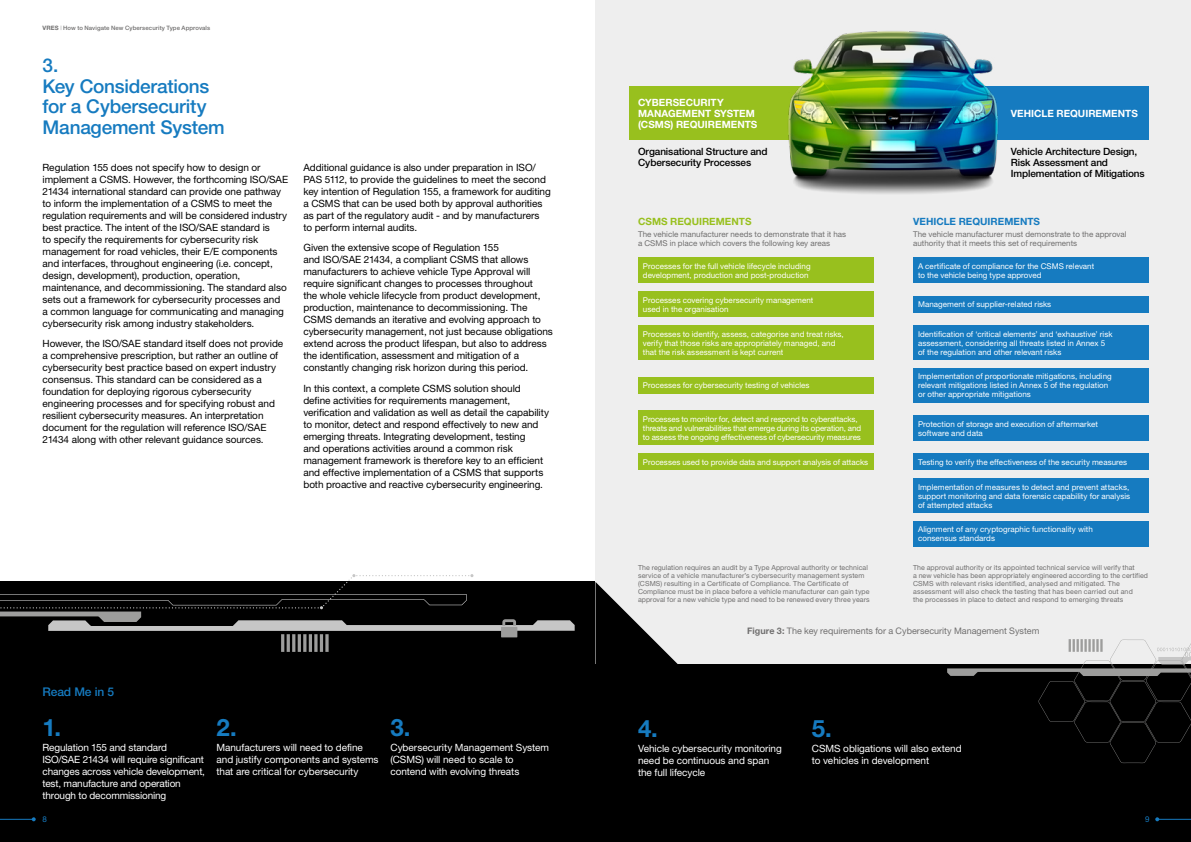
<style>
.page{position:relative;width:1191px;height:842px;background:#fff}
.page>*{position:absolute;margin:0;border:0;box-sizing:border-box;transform-origin:0 0}
.t1{font:700 24px "Helvetica Neue";color:#167bc0}
.t2{font:500 19px/21px "Helvetica Neue";letter-spacing:-.01em;color:#167bc0}
.t3{font:500 12px "Helvetica Neue";letter-spacing:-.01em;color:#167bc0}
.t4{font:10px/12px "Helvetica Neue";letter-spacing:-.005em;color:#000}
.t5{font:10px/12px "Helvetica Neue";letter-spacing:-.01em;color:#fff}
.t6{font:500 10px/11px "Helvetica Neue";letter-spacing:-.01em;color:#000}
.t7{font:700 10px/11px "Helvetica Neue";color:#fff}
.t8{font:700 10px "Helvetica Neue";color:#167bc0}
.t9{font:700 10px "Helvetica Neue";color:#98c01e}
.t10{font:9px "Helvetica Neue";color:#706f6f}
.t11{font:8px/9px "Helvetica Neue";color:#fff}
.t12{font:8px/9px "Helvetica Neue";letter-spacing:.005em;color:#706f6f}
.t13{font:8px "Helvetica Neue";color:#167bc0}
.t14{font:7px/8px "Helvetica Neue";letter-spacing:.01em;color:#706f6f}
.t15{font:500 6px "Helvetica Neue";letter-spacing:.015em;color:#706f6f}
.s1{font-weight:700}
.s2{font-weight:300}
</style>
<div class="page">
<div style="left:0;top:582px;width:1191px;height:260px;background:#000"></div>
<div style="left:595px;top:0;width:596px;height:664px;background:#eee"></div>
<div style="left:629px;top:87px;width:217px;height:53px;background:#98c01e"></div>
<div style="left:931px;top:87px;width:217px;height:53px;background:#167bc0"></div>
<svg style="left:595px;top:582px;width:83px;height:82px"></svg>
<img style="left:736px;top:31px;width:314px;height:163px">
<svg style="left:947px;top:639px;width:244px;height:124px"></svg>
<svg style="left:0;top:574px;width:574px;height:78px"></svg>
<div style="left:913px;top:258px;width:235px;height:25px;background:#167bc0"></div>
<div style="left:913px;top:296px;width:235px;height:16px;background:#167bc0"></div>
<div style="left:913px;top:325px;width:235px;height:35px;background:#167bc0"></div>
<div style="left:913px;top:368px;width:235px;height:34px;background:#167bc0"></div>
<div style="left:913px;top:415px;width:235px;height:26px;background:#167bc0"></div>
<div style="left:913px;top:454px;width:235px;height:16px;background:#167bc0"></div>
<div style="left:913px;top:478px;width:235px;height:35px;background:#167bc0"></div>
<div style="left:913px;top:521px;width:235px;height:25px;background:#167bc0"></div>
<div style="left:638px;top:258px;width:235px;height:25px;background:#98c01e"></div>
<div style="left:638px;top:292px;width:235px;height:25px;background:#98c01e"></div>
<div style="left:638px;top:325px;width:235px;height:35px;background:#98c01e"></div>
<div style="left:638px;top:377px;width:235px;height:16px;background:#98c01e"></div>
<div style="left:638px;top:411px;width:235px;height:34px;background:#98c01e"></div>
<div style="left:638px;top:454px;width:235px;height:16px;background:#98c01e"></div>
<hr style="left:1157px;top:819px;width:34px;height:1px;background:#167bc0">
<svg style="left:1155px;top:817px;width:4px;height:4px"></svg>
<hr style="left:0;top:819px;width:34px;height:1px;background:#167bc0">
<svg style="left:32px;top:817px;width:4px;height:4px"></svg>
<p class="t15" style="left:43px;top:24px;width:169px"><span class="s1">VRES</span> <span class="s2">|</span> How to Navigate New Cybersecurity Type Approvals</p>
<h2 class="t2" style="left:43px;top:54px;width:184px">3.<br>Key Considerations for a Cybersecurity<br>Management System</h2>
<p class="t4" style="left:43px;top:161px;width:247px">Regulation 155 does not specify how to design or implement a CSMS. However, the forthcoming ISO/SAE 21434 international standard can provide one pathway to inform the implementation of a CSMS to meet the regulation requirements and will be considered industry best practice. The intent of the ISO/SAE standard is<br>to specify the requirements for cybersecurity risk management for road vehicles, their E/E components and interfaces, throughout engineering (i.e. concept, design, development), production, operation, maintenance, and decommissioning. The standard also sets out a framework for cybersecurity processes and<br>a common language for communicating and managing cybersecurity risk among industry stakeholders.</p>
<p class="t4" style="left:43px;top:338px;width:242px">However, the ISO/SAE standard itself does not provide a comprehensive prescription, but rather an outline of cybersecurity best practice based on expert industry consensus. This standard can be considered as a foundation for deploying rigorous cybersecurity engineering processes and for specifying robust and resilient cybersecurity measures. An interpretation document for the regulation will reference ISO/SAE 21434 along with other relevant guidance sources.</p>
<p class="t4" style="left:303px;top:161px;width:249px">Additional guidance is also under preparation in ISO/ PAS 5112, to provide the guidelines to meet the second key intention of Regulation 155, a framework for auditing a CSMS that can be used both by approval authorities as part of the regulatory audit - and by manufacturers<br>to perform internal audits.</p>
<p class="t4" style="left:303px;top:242px;width:251px">Given the extensive scope of Regulation 155<br>and ISO/SAE 21434, a compliant CSMS that allows manufacturers to achieve vehicle Type Approval will require significant changes to processes throughout<br>the whole vehicle lifecycle from product development, production, maintenance to decommissioning. The CSMS demands an iterative and evolving approach to cybersecurity management, not just because obligations extend across the product lifespan, but also to address the identification, assessment and mitigation of a constantly changing risk horizon during this period.</p>
<p class="t4" style="left:303px;top:382px;width:247px">In this context, a complete CSMS solution should define activities for requirements management, verification and validation as well as detail the capability to monitor, detect and respond effectively to new and emerging threats. Integrating development, testing<br>and operations activities around a common risk management framework is therefore key to an efficient and effective implementation of a CSMS that supports both proactive and reactive cybersecurity engineering.</p>
<p class="t3" style="left:43px;top:684px;width:73px">Read Me in 5</p>
<h1 class="t1" style="left:43px;top:713px;width:20px">1.</h1>
<p class="t5" style="left:43px;top:741px;width:164px">Regulation 155 and standard ISO/SAE 21434 will require significant changes across vehicle development, test, manufacture and operation through to decommissioning</p>
<h1 class="t1" style="left:216px;top:713px;width:22px">2.</h1>
<p class="t5" style="left:216px;top:741px;width:164px">Manufacturers will need to define and justify components and systems that are critical for cybersecurity</p>
<h1 class="t1" style="left:390px;top:713px;width:22px">3.</h1>
<p class="t5" style="left:390px;top:741px;width:160px">Cybersecurity Management System (CSMS) will need to scale to contend with evolving threats</p>
<p class="t7" style="left:638px;top:97px;width:121px">CYBERSECURITY<br>MANAGEMENT SYSTEM (CSMS) REQUIREMENTS</p>
<p class="t6" style="left:638px;top:146px;width:131px">Organisational Structure and<br>Cybersecurity Processes</p>
<p class="t6" style="left:1011px;top:146px;width:135px">Vehicle Architecture Design,<br>Risk Assessment and<br>Implementation of Mitigations</p>
<p class="t7" style="left:1011px;top:108px;width:128px">VEHICLE REQUIREMENTS</p>
<p class="t9" style="left:638px;top:216px;width:115px">CSMS REQUIREMENTS</p>
<p class="t12" style="left:638px;top:230px;width:210px">The vehicle manufacturer needs to demonstrate that it has a CSMS in place which covers the following key areas</p>
<p class="t11" style="left:643px;top:262px;width:169px">Processes for the full vehicle lifecycle including development, production and post-production</p>
<p class="t11" style="left:643px;top:295px;width:172px">Processes covering cybersecurity management used in the organisation</p>
<p class="t11" style="left:643px;top:329px;width:202px">Processes to identify, assess, categorise and treat risks, verify that those risks are appropriately managed, and that the risk assessment is kept current</p>
<p class="t11" style="left:643px;top:381px;width:168px">Processes for cybersecurity testing of vehicles</p>
<p class="t11" style="left:643px;top:415px;width:220px">Processes to monitor for, detect and respond to cyberattacks, threats and vulnerabilities that emerge during its operation, and to assess the ongoing effectiveness of cybersecurity measures</p>
<p class="t11" style="left:643px;top:457px;width:227px">Processes used to provide data and support analysis of attacks</p>
<p class="t14" style="left:638px;top:563px;width:233px">The regulation requires an audit by a Type Approval authority or technical service of a vehicle manufacturer’s cybersecurity management system (CSMS) resulting in a Certificate of Compliance. The Certificate of Compliance must be in place before a vehicle manufacturer can gain type approval for a new vehicle type and need to be renewed every three years</p>
<p class="t8" style="left:913px;top:216px;width:128px">VEHICLE REQUIREMENTS</p>
<p class="t12" style="left:913px;top:230px;width:215px">The vehicle manufacturer must demonstrate to the approval authority that it meets this set of requirements</p>
<p class="t11" style="left:918px;top:262px;width:178px">A certificate of compliance for the CSMS relevant to the vehicle being type approved</p>
<p class="t11" style="left:918px;top:300px;width:135px">Management of supplier-related risks</p>
<p class="t11" style="left:918px;top:329px;width:196px">Identification of ‘critical elements’ and ‘exhaustive’ risk assessment, considering all threats listed in Annex 5 of the regulation and other relevant risks</p>
<p class="t11" style="left:918px;top:372px;width:195px">Implementation of proportionate mitigations, including relevant mitigations listed in Annex 5 of the regulation or other appropriate mitigations</p>
<p class="t11" style="left:918px;top:419px;width:181px">Protection of storage and execution of aftermarket software and data</p>
<p class="t11" style="left:918px;top:457px;width:211px">Testing to verify the effectiveness of the security measures</p>
<p class="t11" style="left:918px;top:482px;width:214px">Implementation of measures to detect and prevent attacks, support monitoring and data forensic capability for analysis of attempted attacks</p>
<p class="t11" style="left:918px;top:525px;width:176px">Alignment of any cryptographic functionality with consensus standards</p>
<p class="t14" style="left:913px;top:563px;width:236px">The approval authority or its appointed technical service will verify that<br>a new vehicle has been appropriately engineered according to the certified CSMS with relevant risks identified, analysed and mitigated. The assessment will also check the testing that has been carried out and<br>the processes in place to detect and respond to emerging threats</p>
<p class="t10" style="left:747px;top:625px;width:294px"><span class="s1">Figure 3:</span> The key requirements for a Cybersecurity Management System</p>
<h1 class="t1" style="left:638px;top:713px;width:21px">4.</h1>
<p class="t5" style="left:638px;top:742px;width:145px">Vehicle cybersecurity monitoring need be continuous and span the full lifecycle</p>
<h1 class="t1" style="left:812px;top:713px;width:21px">5.</h1>
<p class="t5" style="left:812px;top:742px;width:151px">CSMS obligations will also extend to vehicles in development</p>
<p class="t13" style="left:43px;top:815px;width:6px">8</p>
<p class="t13" style="left:1145px;top:815px;width:6px">9</p>
</div>
